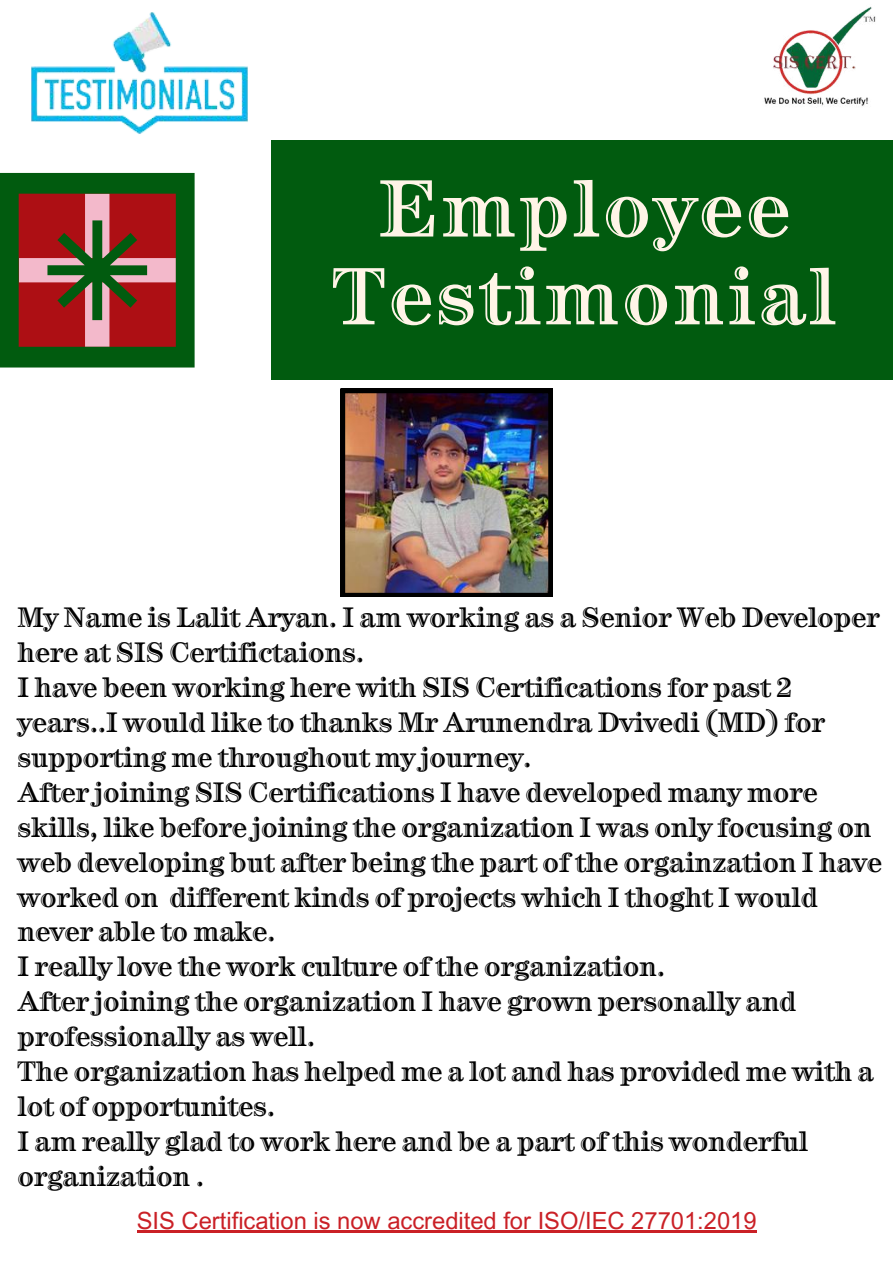
<style>
.page{position:relative;width:893px;height:1264px;background:#fff}
.page>*{position:absolute;margin:0;border:0;box-sizing:border-box;transform-origin:0 0}
.t1{font:73.5px/87.8px "Century Handtooled ITC Std";letter-spacing:.05em;color:#fff4e7;text-align:center}
.t2{font:25.5px/34.8px "Century Handtooled ITC Std";color:#000}
.t3{font:23.7px "Arial MT Pro";color:#ca2026}
</style>
<div class="page">
<div style="left:271px;top:140px;width:621px;height:240px;background:#015b0f"></div>
<img style="left:764px;top:6px;width:112px;height:100px">
<svg style="left:0;top:215px;width:194px;height:152px"></svg>
<img style="left:0;top:12px;width:248px;height:203px">
<img style="left:340px;top:389px;width:212px;height:208px">
<hr style="left:137px;top:1230px;width:619px;height:2px;background:#ca2026">
<h1 class="t1" style="left:332px;top:171px;width:505px">Employee<br>Testimonial</h1>
<p class="t2" style="left:17px;top:602px;width:865px">My Name is Lalit Aryan. I am working as a Senior Web Developer here at SIS Certifictaions.<br>I have been working here with SIS Certifications for past 2 years..I would like to thanks Mr Arunendra Dvivedi (MD) for supporting me throughout my journey.<br>After joining SIS Certifications I have developed many more skills, like before joining the organization I was only focusing on web developing but after being the part of the orgainzation I have worked on different kinds of projects which I thoght I would never able to make.<br>I really love the work culture of the organization.<br>After joining the organization I have grown personally and professionally as well.<br>The organization has helped me a lot and has provided me with a lot of opportunites.<br>I am really glad to work here and be a part of this wonderful organization .</p>
<p class="t3" style="left:137px;top:1211px;width:621px">SIS Certification is now accredited for ISO/IEC 27701:2019</p>
</div>
